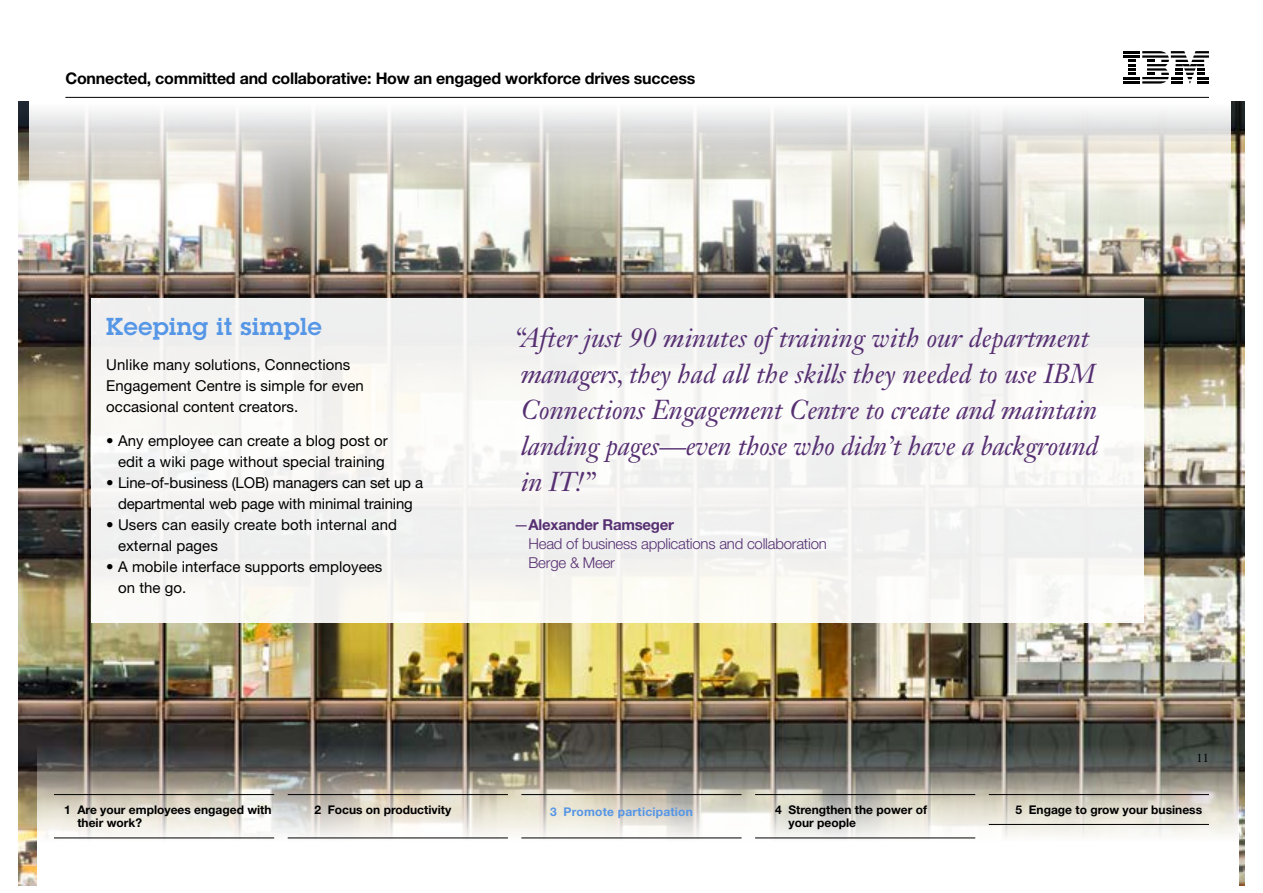
<style>
.page{position:relative;width:1263px;height:893px;background:#fff}
.page>*{position:absolute;margin:0;border:0;box-sizing:border-box;transform-origin:0 0}
.t1{font:italic 27px/36px "Janson Text LT Std";color:#562f72}
.t2{font:600 24px "Lubalin Graph Std";letter-spacing:.02em;color:#5596e6}
.t3{font:700 16.05px "Helvetica Neue LT Pro";letter-spacing:-.015em;color:#000}
.t4{font:15px/21px "Helvetica Neue LT Pro";letter-spacing:.005em;color:#000}
.t5{font:300 15px/18.8px "Helvetica Neue LT Pro";letter-spacing:-.015em;color:#562f72}
.t6{font:700 12px/13.5px "Helvetica Neue LT Pro";color:#000}
.t7{font:700 12px "Helvetica Neue LT Pro";letter-spacing:.02em;color:#5596e6}
.t8{font:12px "Janson Text LT Std";color:#000}
.s1{font-weight:400}
.s2{font-weight:700}
</style>
<div class="page">
<img style="left:19px;top:101px;width:1225px;height:784px">
<svg style="left:37px;top:704px;width:1202px;height:181px"></svg>
<img style="left:29px;top:96px;width:1201px;height:190px">
<svg style="left:1123px;top:51px;width:86px;height:33px"></svg>
<hr style="left:65px;top:97px;width:1144px;height:1px;background:#000">
<hr style="left:54px;top:794px;width:220px;height:1px;background:#000">
<hr style="left:54px;top:837px;width:220px;height:1px;background:#000">
<hr style="left:288px;top:794px;width:220px;height:1px;background:#000">
<hr style="left:288px;top:837px;width:220px;height:1px;background:#000">
<hr style="left:521px;top:794px;width:221px;height:1px;background:#000">
<hr style="left:521px;top:837px;width:221px;height:1px;background:#000">
<hr style="left:755px;top:794px;width:220px;height:1px;background:#000">
<hr style="left:755px;top:837px;width:220px;height:1px;background:#000">
<hr style="left:989px;top:794px;width:220px;height:1px;background:#000">
<hr style="left:989px;top:824px;width:220px;height:1px;background:#000">
<div style="left:91px;top:298px;width:1052px;height:324px;background:#f4f4f2"></div>
<p class="t3" style="left:65px;top:68px;width:631px">Connected, committed and collaborative: How an engaged workforce drives success</p>
<h2 class="t2" style="left:106px;top:311px;width:217px">Keeping it simple</h2>
<p class="t4" style="left:106px;top:354px;width:259px">Unlike many solutions, Connections<br>Engagement Centre is simple for even occasional content creators.</p>
<p class="t4" style="left:106px;top:430px;width:283px;text-align:center">• Any employee can create a blog post or edit a wiki page without special training</p>
<p class="t4" style="left:106px;top:472px;width:318px;text-align:center">• Line-of-business (LOB) managers can set up a departmental web page with minimal training</p>
<p class="t4" style="left:118px;top:514px;width:281px;text-indent:-12px">• Users can easily create both internal and external pages</p>
<p class="t4" style="left:118px;top:556px;width:266px;text-indent:-12px">• A mobile interface supports employees on the go.</p>
<h1 class="t1" style="left:514px;top:320px;width:586px">“After just 90 minutes of training with our department managers, they had all the skills they needed to use IBM Connections Engagement Centre to create and maintain landing pages—even those who didn’t have a background in IT!”</h1>
<p class="t5" style="left:528px;top:515px;width:300px;text-indent:-15px"><span class="s1">—</span><span class="s2">Alexander Ramseger<br></span>Head of business applications and collaboration<br>Berge &amp; Meer</p>
<p class="t8" style="left:1196px;top:750px;width:14px">11</p>
<p class="t6" style="left:77px;top:802px;width:196px;text-indent:-13px">1 Are your employees engaged with their work?</p>
<p class="t6" style="left:314px;top:802px;width:138px">2 Focus on productivity</p>
<p class="t6" style="left:788px;top:802px;width:140px;text-indent:-13px">4 Strengthen the power of your people</p>
<p class="t6" style="left:1015px;top:802px;width:188px">5 Engage to grow your business</p>
<p class="t7" style="left:550px;top:805px;width:144px">3 Promote participation</p>
</div>
